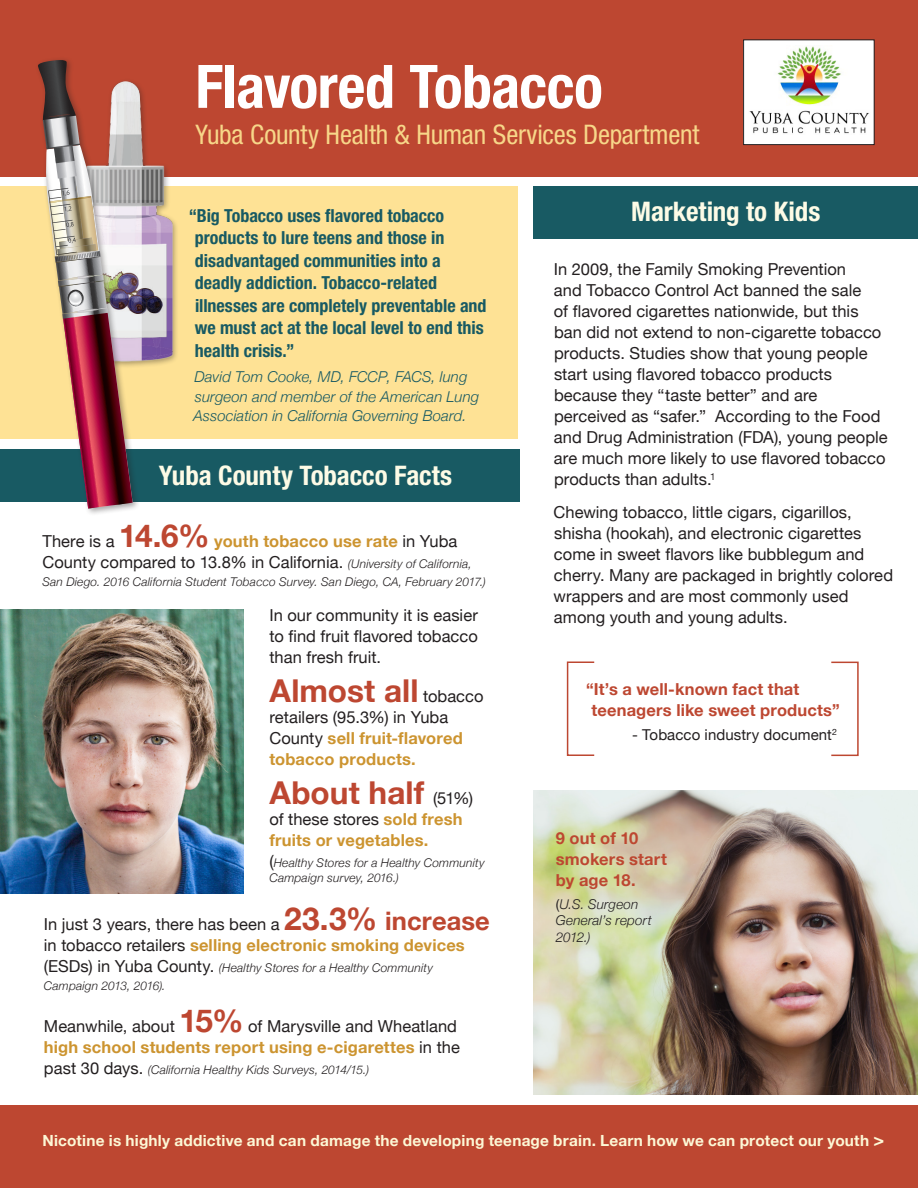
<style>
.page{position:relative;width:918px;height:1188px;background:#fff}
.page>*{position:absolute;margin:0;border:0;box-sizing:border-box;transform-origin:0 0}
.t1{font:700 condensed 60px "Helvetica Neue";letter-spacing:-.01em;color:#fff}
.t2{font:700 31.5px "Helvetica Neue";letter-spacing:.005em;color:#bd4731}
.t3{font:condensed 27px "Helvetica Neue";letter-spacing:-.01em;color:#f7d789}
.t4{font:700 condensed 27px "Helvetica Neue";letter-spacing:-.005em;color:#fdfbe6}
.t5{font:700 condensed 18px/22.5px "Helvetica Neue";color:#185a63}
.t6{font:16.5px/21px "Helvetica Neue";color:#231f20}
.t7{font:700 16.5px/21px "Helvetica Neue";letter-spacing:.01em;color:#cc9430}
.t8{font:700 16.5px/21px "Helvetica Neue";letter-spacing:.01em;color:#bd4731}
.t9{font:700 15.3px "Helvetica Neue";letter-spacing:.015em;color:#fdf8d6}
.t10{font:italic 300 15px/19.5px "Helvetica Neue";letter-spacing:.005em;color:#185a63}
.t11{font:15px "Helvetica Neue";letter-spacing:.005em;color:#231f20}
.t12{font:italic 300 13.5px/16.5px "Helvetica Neue";letter-spacing:.01em;color:#231f20}
.t13{font:italic 300 12px/15px "Helvetica Neue";letter-spacing:.015em;color:#231f20}
.s1{font-weight:700;font-size:31.5px;color:#bd4731}
.s2{font-weight:700;color:#cc9430}
.s3{font-weight:300;font-style:italic;font-size:12px}
.s4{font-weight:400;font-size:16.5px;color:#231f20}
.s5{font-weight:400;color:#231f20}
.s6{font-weight:400;font-style:normal;font-size:16.5px}
.s7{font-weight:700;font-size:25.5px;color:#bd4731}
.s8{font-weight:400;font-style:normal}
.s9{font-size:18px}
</style>
<div class="page">
<img style="left:533px;top:790px;width:385px;height:305px">
<img style="left:0;top:609px;width:244px;height:284px">
<div style="left:0;top:186px;width:518px;height:253px;background:#fee295"></div>
<div style="left:0;top:0;width:918px;height:176px;background:#bd4731"></div>
<div style="left:0;top:449px;width:519px;height:53px;background:#185a63"></div>
<div style="left:533px;top:186px;width:385px;height:53px;background:#185a63"></div>
<div style="left:744px;top:40px;width:130px;height:105px;background:#fff"></div>
<img style="left:749px;top:45px;width:120px;height:89px">
<div style="left:743px;top:40px;width:131px;height:105px;border:1px solid #231f20"></div>
<div style="left:831px;top:662px;width:28px;height:94px;border:2px solid #bd4731"></div>
<div style="left:567px;top:662px;width:28px;height:94px;border:2px solid #bd4731"></div>
<div style="left:0;top:1105px;width:918px;height:83px;background:#bd4731"></div>
<img style="left:140px;top:88px;width:44px;height:278px">
<div style="left:34px;top:56px;width:106px;height:460px;background:#231f20;opacity:.4"></div>
<svg style="left:38px;top:60px;width:95px;height:449px"></svg>
<h1 class="t1" style="left:195px;top:50px;width:409px">Flavored Tobacco</h1>
<h3 class="t3" style="left:195px;top:119px;width:506px">Yuba County Health &amp; Human Services Department</h3>
<p class="t5" style="left:195px;top:204px;width:293px;text-indent:-6px">“Big Tobacco uses flavored tobacco products to lure teens and those in disadvantaged communities into a deadly addiction. Tobacco-related illnesses are completely preventable and we must act at the local level to end this health crisis.”</p>
<p class="t10" style="left:193px;top:366px;width:287px">David Tom Cooke, MD, FCCP, FACS, lung surgeon and member of the American Lung<br>Association in California Governing Board.</p>
<h3 class="t4" style="left:159px;top:459px;width:295px">Yuba County Tobacco Facts</h3>
<p class="t6" style="left:42px;top:530px;width:431px">There is a <span class="s1">14.6%</span> <span class="s2">youth tobacco use rate</span> in Yuba<br>County compared to 13.8% in California. <span class="s3">(University of California,</span></p>
<p class="t13" style="left:42px;top:573px;width:445px">San Diego. 2016 California Student Tobacco Survey. San Diego, CA, February 2017.)</p>
<p class="t6" style="left:269px;top:605px;width:210px;text-align:justify">In our community it is easier to find fruit flavored tobacco than fresh fruit.</p>
<h2 class="t2" style="left:269px;top:666px;width:216px">Almost all <span class="s4">tobacco</span></h2>
<p class="t7" style="left:269px;top:707px;width:195px"><span class="s5">retailers (95.3%) in Yuba<br>County</span> sell fruit-flavored tobacco products.</p>
<h2 class="t2" style="left:269px;top:768px;width:205px">About half <span class="s4">(51%)</span></h2>
<p class="t7" style="left:269px;top:809px;width:195px"><span class="s5">of these stores</span> sold fresh fruits or vegetables.</p>
<p class="t13" style="left:269px;top:855px;width:217px"><span class="s6">(</span>Healthy Stores for a Healthy Community<br>Campaign survey, 2016.)</p>
<p class="t6" style="left:44px;top:913px;width:447px">In just 3 years, there has been a <span class="s1">23.3%</span> <span class="s7">increase </span>in tobacco retailers <span class="s2">selling electronic smoking devices</span></p>
<p class="t13" style="left:44px;top:958px;width:391px;line-height:18px"><span class="s6">(ESDs) in Yuba County.</span> (Healthy Stores for a Healthy Community<br>Campaign 2013, 2016).</p>
<p class="t6" style="left:44px;top:1015px;width:417px">Meanwhile, about <span class="s1">15%</span> of Marysville and Wheatland <span class="s2">high school students report using e-cigarettes</span> in the</p>
<p class="t13" style="left:44px;top:1061px;width:327px"><span class="s6">past 30 days.</span> (California Healthy Kids Surveys, 2014/15.)</p>
<h3 class="t4" style="left:631px;top:195px;width:191px">Marketing to Kids</h3>
<p class="t6" style="left:554px;top:258px;width:336px">In 2009, the Family Smoking Prevention<br>and Tobacco Control Act banned the sale<br>of flavored cigarettes nationwide, but this ban did not extend to non-cigarette tobacco products. Studies show that young people start using flavored tobacco products because they “taste better” and are perceived as “safer.” According to the Food and Drug Administration (FDA), young people are much more likely to use flavored tobacco products than adults.<sup>1</sup></p>
<p class="t6" style="left:554px;top:501px;width:341px">Chewing tobacco, little cigars, cigarillos, shisha (hookah), and electronic cigarettes come in sweet flavors like bubblegum and cherry. Many are packaged in brightly colored wrappers and are most commonly used among youth and young adults.</p>
<p class="t8" style="left:592px;top:679px;width:250px;text-indent:-5px">“It’s a well-known fact that teenagers like sweet products”</p>
<p class="t11" style="left:632px;top:726px;width:207px">- Tobacco industry document<sup>2</sup></p>
<p class="t8" style="left:556px;top:828px;width:112px">9 out of 10 smokers start by age 18.</p>
<p class="t12" style="left:556px;top:895px;width:97px"><span class="s8">(</span>U.S. Surgeon<br>General’s report<br>2012.)</p>
<p class="t9" style="left:42px;top:1129px;width:843px">Nicotine is highly addictive and can damage the developing teenage brain. Learn how we can protect our youth <span class="s9">&gt;</span></p>
</div>
